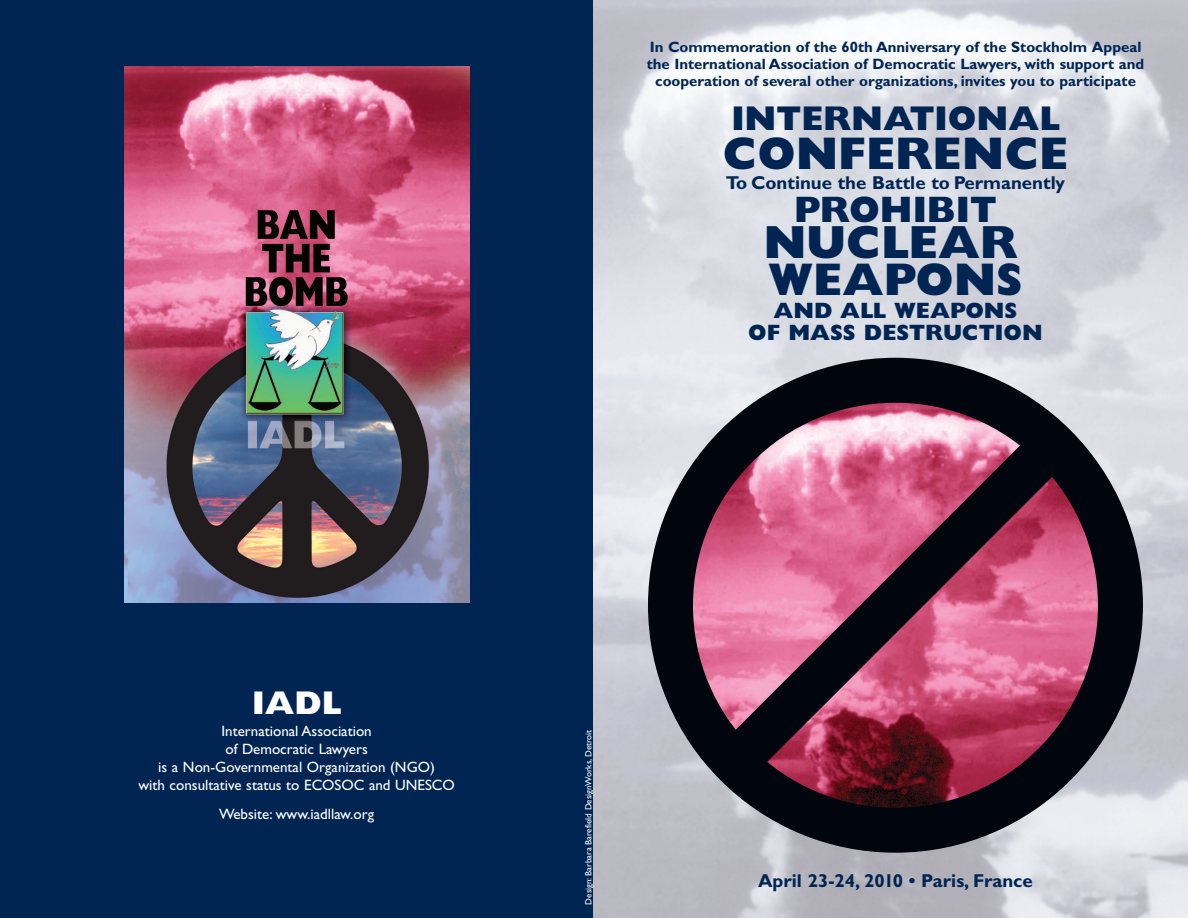
<style>
.page{position:relative;width:1188px;height:918px;background:#fff}
.page>*{position:absolute;margin:0;border:0;box-sizing:border-box;transform-origin:0 0}
.t1{font:800 46.65px "Gill Sans";color:#002553}
.t2{font:800 45.9px "Gill Sans";color:#002553}
.t3{font:800 37.05px "Gill Sans";color:#002553}
.t4{font:800 34.5px "Gill Sans";color:#002553}
.t5{font:800 33px "Gill Sans";color:#fff}
.t6{font:800 22.2px/21.6px "Gill Sans";color:#002553;text-align:center}
.t7{font:700 18.75px "Gill Sans";color:#002553}
.t8{font:700 15px/17.2px "Gill Sans";color:#002553;text-align:center}
.t9{font:15px/18px "Gill Sans";color:#fff;text-align:center}
.t10{font:9px "Gill Sans";color:#fff}
</style>
<div class="page">
<div style="left:0;top:0;width:595px;height:918px;background:#002553"></div>
<img style="left:594px;top:0;width:594px;height:918px">
<svg style="left:648px;top:358px;width:495px;height:495px;background:#8f9299"></svg>
<svg style="left:670px;top:388px;width:440px;height:439px;background:#8a4f67"></svg>
<img style="left:124px;top:66px;width:345px;height:537px">
<p class="t8" style="left:647px;top:40px;width:499px">In Commemoration of the 60th Anniversary of the Stockholm Appeal the International Association of Democratic Lawyers, with support and cooperation of several other organizations, invites you to participate</p>
<h3 class="t4" style="left:731px;top:105px;width:330px">INTERNATIONAL</h3>
<h2 class="t2" style="left:722px;top:136px;width:348px">CONFERENCE</h2>
<p class="t7" style="left:726px;top:175px;width:341px">To Continue the Battle to Permanently</p>
<h3 class="t3" style="left:794px;top:195px;width:204px">PROHIBIT</h3>
<h1 class="t1" style="left:764px;top:224px;width:256px">NUCLEAR</h1>
<h2 class="t2" style="left:768px;top:262px;width:256px">WEAPONS</h2>
<h3 class="t6" style="left:748px;top:302px;width:296px">AND ALL WEAPONS<br>OF MASS DESTRUCTION</h3>
<h3 class="t5" style="left:252px;top:690px;width:91px">IADL</h3>
<p class="t9" style="left:138px;top:724px;width:318px">International Association<br>of Democratic Lawyers<br>is a Non-Governmental Organization (NGO)<br>with consultative status to ECOSOC and UNESCO</p>
<p class="t9" style="left:219px;top:806px;width:156px">Website: www.iadllaw.org</p>
<p class="t10" style="left:585px;top:904px;width:176px;rotate:-90deg">Design: Barbara Barefield DesignWorks, Detroit</p>
<p class="t7" style="left:758px;top:873px;width:276px">April 23-24, 2010 • Paris, France</p>
</div>
